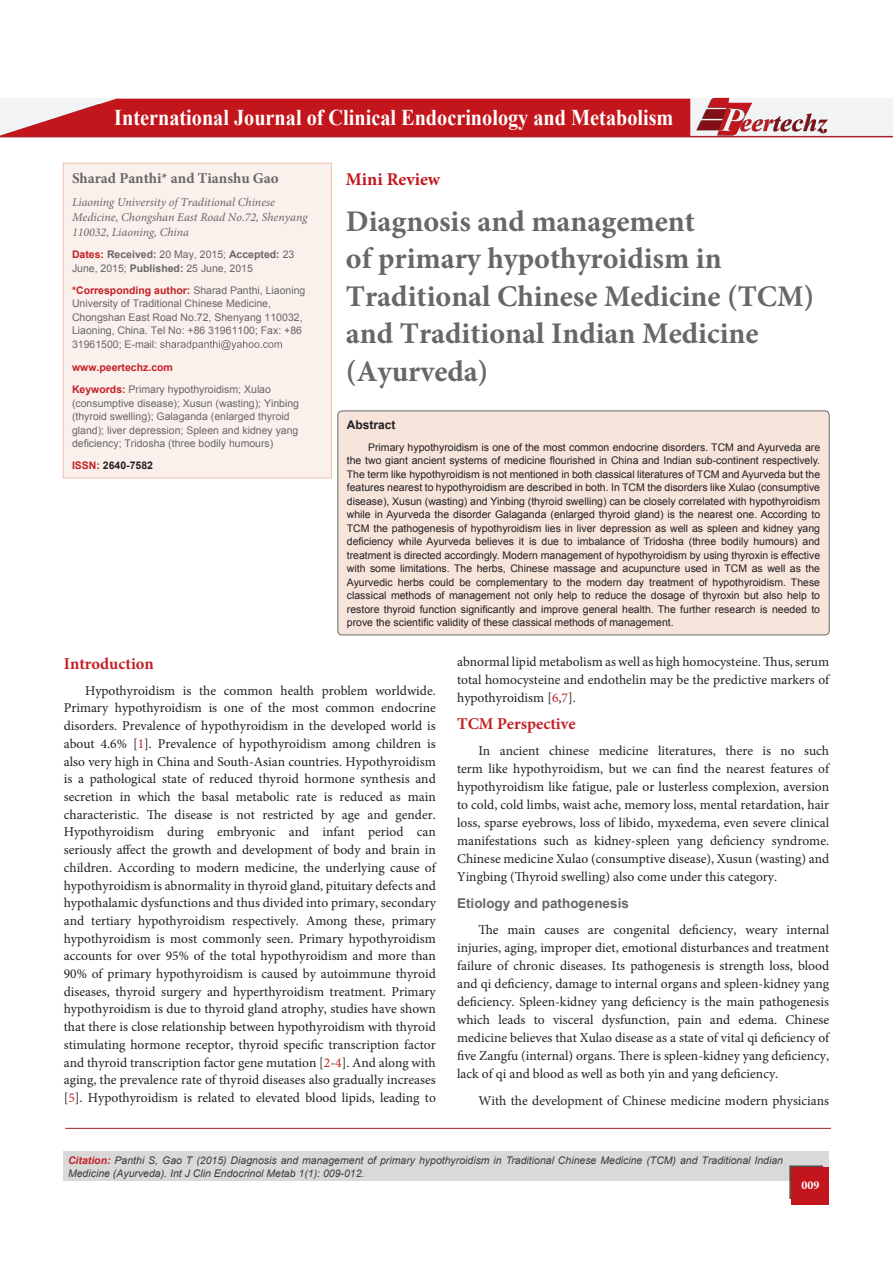
<style>
.page{position:relative;width:893px;height:1263px;background:#fff}
.page>*{position:absolute;margin:0;border:0;box-sizing:border-box;transform-origin:0 0}
.t1{font:700 30px/37.5px "Minion Pro";color:#686669}
.t2{font:700 22.5px "Times New Roman";color:#fff;scale:.9 1}
.t3{font:700 18px "Minion Pro";color:#c3161c}
.subsideheadding{font:700 16.5px "Minion Pro";color:#c42026}
.bodyText{font:700 16.5px "Minion Pro";color:#c42026}
.t4{font:700 15px "Minion Pro";color:#686669}
.bodyText-2{font:13.5px/17.7px "Minion Pro";color:#231f20;text-align:justify}
.subsideheadding-2{font:700 13.5px "Arial";color:#686669}
.t5{font:italic 12px/15px "Minion Pro";color:#686669}
.t6{font:700 12px "Arial";color:#231f20}
.t7{font:700 12px "Minion Pro";color:#fff}
.bodyText-3{font:10.5px/13.5px "Arial";color:#231f20;text-align:justify}
.t8{font:10.5px/13.5px "Arial";color:#686669}
.Pa1{font:italic 10.5px/13.5px "Arial";color:#3e3e3f}
.t9{font:700 10.5px "Arial";color:#c42026}
.t10{font:700 10.5px "Arial";color:#231f20}
.s1{font-weight:700;color:#c42026}
.s2{font-weight:700}
.s3{color:#c42026}
</style>
<div class="page">
<div style="left:0;top:99px;width:893px;height:38px;background:#f2f3f4"></div>
<svg style="left:0;top:99px;width:690px;height:37px;background:#c6282e"></svg>
<hr style="left:0;top:136px;width:893px;height:1px;background:#a42127">
<svg style="left:696px;top:98px;width:132px;height:37px"></svg>
<div style="left:64px;top:1151px;width:765px;height:30px;background:#d9d9da"></div>
<hr style="left:65px;top:1128px;width:766px;height:1px;background:#a42127">
<div style="left:789px;top:1165px;width:34px;height:34px;background:#231f20;opacity:.75"></div>
<svg style="left:792px;top:1167px;width:37px;height:38px"></svg>
<div style="left:338px;top:411px;width:491px;height:224px;background:#f7e4db;border-radius:4px"></div>
<div style="left:337px;top:410px;width:493px;height:225px;border:1px solid #686669;border-radius:4px"></div>
<div style="left:63px;top:163px;width:268px;height:315px;background:#faf1ec"></div>
<svg style="left:160px;top:340px;width:122px;height:10px"></svg>
<div style="left:63px;top:163px;width:269px;height:315px;border:1px solid #eec3b1"></div>
<p class="t2" style="left:114px;top:102px;width:623px">International Journal of Clinical Endocrinology and Metabolism</p>
<p class="t4" style="left:72px;top:167px;width:208px">Sharad Panthi* and Tianshu Gao</p>
<p class="t5" style="left:72px;top:195px;width:237px">Liaoning University of Traditional Chinese<br>Medicine, Chongshan East Road No.72, Shenyang<br>110032, Liaoning, China</p>
<p class="t8" style="left:72px;top:248px;width:224px"><span class="s1">Dates:</span> <span class="s2">Received:</span> 20 May, 2015; <span class="s2">Accepted:</span> 23<br>June, 2015; <span class="s2">Published:</span> 25 June, 2015</p>
<p class="t8" style="left:72px;top:283px;width:235px"><span class="s1">*Corresponding author:</span> Sharad Panthi, Liaoning University of Traditional Chinese Medicine, Chongshan East Road No.72, Shenyang 110032, Liaoning, China. Tel No: +86 31961100; Fax: +86<br>31961500; E-mail:</p>
<p class="t9" style="left:72px;top:360px;width:102px">www.peertechz.com</p>
<p class="t8" style="left:72px;top:383px;width:228px"><span class="s1">Keywords:</span> Primary hypothyroidism; Xulao (consumptive disease); Xusun (wasting); Yinbing (thyroid swelling); Galaganda (enlarged thyroid gland); liver depression; Spleen and kidney yang deficiency; Tridosha (three bodily humours)</p>
<p class="t10" style="left:72px;top:458px;width:83px"><span class="s3">ISSN:</span> 2640-7582</p>
<p class="t3" style="left:346px;top:166px;width:96px">Mini Review</p>
<p class="t1" style="left:346px;top:202px;width:470px">Diagnosis and management<br>of primary hypothyroidism in<br>Traditional Chinese Medicine (TCM) and Traditional Indian Medicine (Ayurveda)</p>
<p class="t6" style="left:347px;top:416px;width:50px">Abstract</p>
<p class="bodyText-3" style="left:347px;top:440px;width:475px;text-indent:21px">Primary hypothyroidism is one of the most common endocrine disorders. TCM and Ayurveda are the two giant ancient systems of medicine flourished in China and Indian sub-continent respectively.<br>The term like hypothyroidism is not mentioned in both classical literatures of TCM and Ayurveda but the features nearest to hypothyroidism are described in both. In TCM the disorders like Xulao (consumptive disease), Xusun (wasting) and Yinbing (thyroid swelling) can be closely correlated with hypothyroidism while in Ayurveda the disorder Galaganda (enlarged thyroid gland) is the nearest one. According to TCM the pathogenesis of hypothyroidism lies in liver depression as well as spleen and kidney yang deficiency while Ayurveda believes it is due to imbalance of Tridosha (three bodily humours) and treatment is directed accordingly. Modern management of hypothyroidism by using thyroxin is effective with some limitations. The herbs, Chinese massage and acupuncture used in TCM as well as the Ayurvedic herbs could be complementary to the modern day treatment of hypothyroidism. These classical methods of management not only help to reduce the dosage of thyroxin but also help to restore thyroid function significantly and improve general health. The further research is needed to prove the scientific validity of these classical methods of management.</p>
<p class="bodyText-2" style="left:457px;top:653px;width:374px">abnormal lipid metabolism as well as high homocysteine. Thus, serum total homocysteine and endothelin may be the predictive markers of hypothyroidism [<span class="s3">6</span>,<span class="s3">7</span>].</p>
<p class="subsideheadding" style="left:457px;top:712px;width:120px">TCM Perspective</p>
<p class="bodyText-2" style="left:457px;top:742px;width:374px;text-indent:21px">In ancient chinese medicine literatures, there is no such term like hypothyroidism, but we can find the nearest features of hypothyroidism like fatigue, pale or lusterless complexion, aversion to cold, cold limbs, waist ache, memory loss, mental retardation, hair loss, sparse eyebrows, loss of libido, myxedema, even severe clinical manifestations such as kidney-spleen yang deficiency syndrome.<br>Chinese medicine Xulao (consumptive disease), Xusun (wasting) and Yingbing (Thyroid swelling) also come under this category.</p>
<p class="subsideheadding-2" style="left:457px;top:894px;width:173px">Etiology and pathogenesis</p>
<p class="bodyText-2" style="left:457px;top:921px;width:374px;text-indent:21px">The main causes are congenital deficiency, weary internal injuries, aging, improper diet, emotional disturbances and treatment failure of chronic diseases. Its pathogenesis is strength loss, blood and qi deficiency, damage to internal organs and spleen-kidney yang deficiency. Spleen-kidney yang deficiency is the main pathogenesis which leads to visceral dysfunction, pain and edema. Chinese medicine believes that Xulao disease as a state of vital qi deficiency of five Zangfu (internal) organs. There is spleen-kidney yang deficiency, lack of qi and blood as well as both yin and yang deficiency.</p>
<p class="bodyText-2" style="left:478px;top:1092px;width:352px">With the development of Chinese medicine modern physicians</p>
<p class="bodyText" style="left:64px;top:652px;width:92px">Introduction</p>
<p class="bodyText-2" style="left:64px;top:682px;width:374px;text-indent:21px">Hypothyroidism is the common health problem worldwide.<br>Primary hypothyroidism is one of the most common endocrine disorders. Prevalence of hypothyroidism in the developed world is about 4.6% [<span class="s3">1</span>]. Prevalence of hypothyroidism among children is also very high in China and South-Asian countries. Hypothyroidism is a pathological state of reduced thyroid hormone synthesis and secretion in which the basal metabolic rate is reduced as main characteristic. The disease is not restricted by age and gender.<br>Hypothyroidism during embryonic and infant period can seriously affect the growth and development of body and brain in children. According to modern medicine, the underlying cause of hypothyroidism is abnormality in thyroid gland, pituitary defects and hypothalamic dysfunctions and thus divided into primary, secondary and tertiary hypothyroidism respectively. Among these, primary hypothyroidism is most commonly seen. Primary hypothyroidism accounts for over 95% of the total hypothyroidism and more than 90% of primary hypothyroidism is caused by autoimmune thyroid diseases, thyroid surgery and hyperthyroidism treatment. Primary hypothyroidism is due to thyroid gland atrophy, studies have shown that there is close relationship between hypothyroidism with thyroid stimulating hormone receptor, thyroid specific transcription factor and thyroid transcription factor gene mutation [<span class="s3">2</span>-<span class="s3">4</span>]. And along with aging, the prevalence rate of thyroid diseases also gradually increases [<span class="s3">5</span>]. Hypothyroidism is related to elevated blood lipids, leading to</p>
<p class="Pa1" style="left:68px;top:1153px;width:717px"><span class="s1">Citation:</span> Panthi S, Gao T (2015) Diagnosis and management of primary hypothyroidism in Traditional Chinese Medicine (TCM) and Traditional Indian<br>Medicine (Ayurveda). Int J Clin Endocrinol Metab 1(1): 009-012.</p>
<p class="t7" style="left:801px;top:1176px;width:19px">009</p>
</div>
